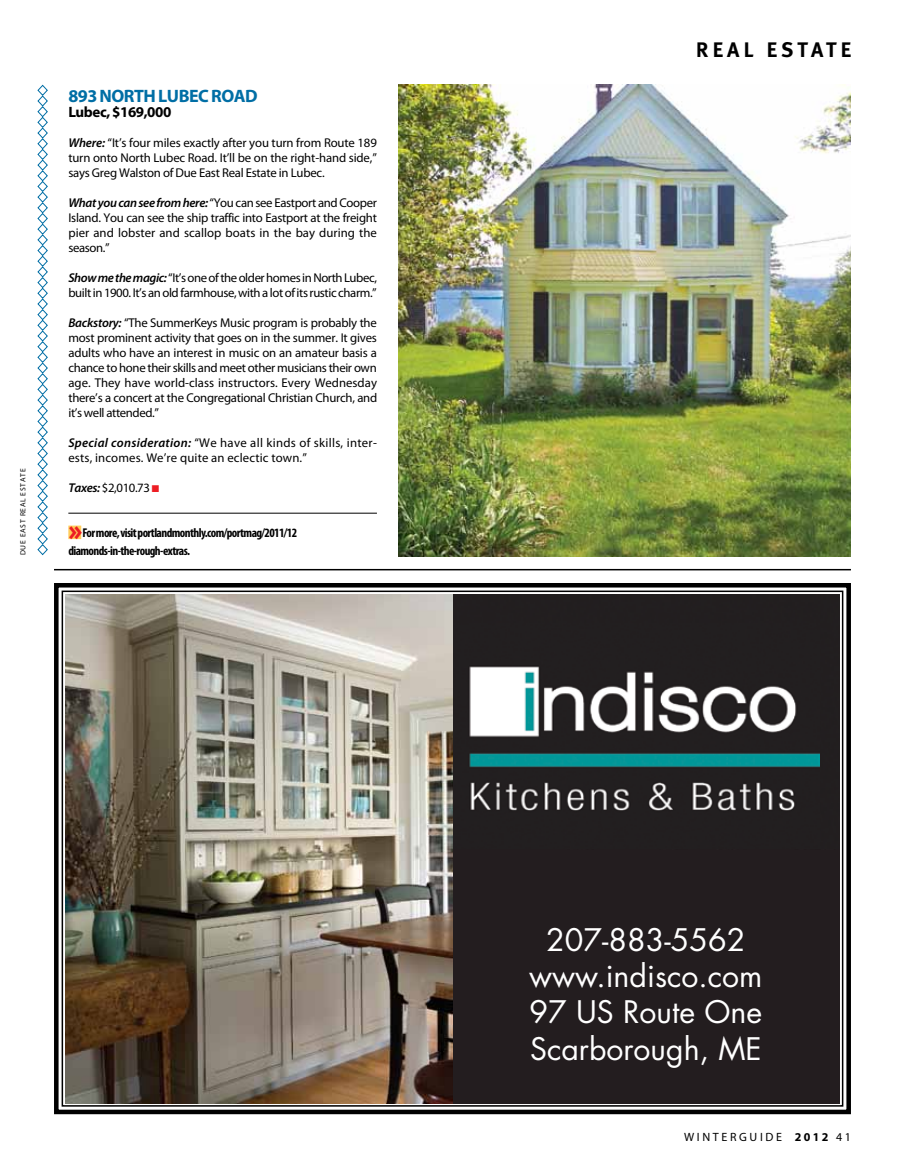
<style>
.page{position:relative;width:905px;height:1175px;background:#fff}
.page>*{position:absolute;margin:0;border:0;box-sizing:border-box;transform-origin:0 0}
.t1{font:30.3px/36.3px "Futura";color:#fff;text-align:center}
.t2{font:700 21px "Meta";letter-spacing:.19em;color:#000}
.t3{font:700 18px "Myriad Pro";letter-spacing:-.03em;color:#006ea5}
.t4{font:700 15px "Myriad Pro";letter-spacing:-.03em;color:#000}
.t5{font:12.75px/15px "Myriad Pro";letter-spacing:-.02em;color:#000;text-align:justify}
.t6{font:12.75px/15px "Myriad Pro";letter-spacing:.01em;color:#000}
.t7{font:700 condensed 12.75px/18px "Myriad Pro";letter-spacing:-.045em;color:#000}
.t8{font:12px "Myriad Pro";letter-spacing:.22em;color:#000}
.t9{font:7.5px "Myriad Pro";color:#000}
.s1{font-weight:600;font-style:italic}
.s2{color:#ed1d24}
.s3{font-family:"Meta";font-stretch:normal;font-size:21px;color:#ed1d24}
.s4{font-weight:700}
</style>
<div class="page">
<img style="left:54px;top:583px;width:796px;height:531px">
<svg style="left:37px;top:84px;width:11px;height:472px"></svg>
<img style="left:398px;top:85px;width:452px;height:471px">
<hr style="left:68px;top:513px;width:309px;height:1px;background:#000">
<div style="left:68px;top:525px;width:13px;height:14px;background:#ffcd5b"></div>
<hr style="left:54px;top:569px;width:796px;height:1px;background:#000">
<p class="t9" style="left:18px;top:555px;width:88px;rotate:-90deg">Due East Real Estate</p>
<h3 class="t3" style="left:68px;top:84px;width:191px">893 NORTH LUBEC ROAD</h3>
<p class="t4" style="left:68px;top:102px;width:105px">LUBEC, $169,000</p>
<p class="t5" style="left:68px;top:135px;width:310px"><span class="s1">Where:</span> “It’s four miles exactly after you turn from Route 189 turn onto North Lubec Road. It’ll be on the right-hand side,” says Greg Walston of Due East Real Estate in Lubec.</p>
<p class="t5" style="left:68px;top:195px;width:310px"><span class="s1">What you can see from here:</span> “You can see Eastport and Cooper Island. You can see the ship traffic into Eastport at the freight pier and lobster and scallop boats in the bay during the season.”</p>
<p class="t5" style="left:68px;top:270px;width:310px"><span class="s1">Show me the magic:</span>“It’s one of the older homes in North Lubec, built in 1900. It’s an old farmhouse, with a lot of its rustic charm.”</p>
<p class="t5" style="left:68px;top:315px;width:310px"><span class="s1">Backstory:</span> “The SummerKeys Music program is probably the most prominent activity that goes on in the summer. It gives adults who have an interest in music on an amateur basis a chance to hone their skills and meet other musicians their own age. They have world-class instructors. Every Wednesday there’s a concert at the Congregational Christian Church, and it’s well attended.”</p>
<p class="t6" style="left:68px;top:435px;width:310px"><span class="s1">Special consideration:</span> “We have all kinds of skills, inter&shy;ests, incomes. We’re quite an eclectic town.”</p>
<p class="t5" style="left:68px;top:480px;width:92px"><span class="s1">Taxes:</span> $2,010.73 <span class="s2">■</span></p>
<p class="t7" style="left:68px;top:523px;width:230px"><span class="s3">&gt;&gt;</span> For more, visit portlandmonthly.com/portmag/2011/12 diamonds-in-the-rough-extras.</p>
<h2 class="t2" style="left:696px;top:37px;width:156px">REAL ESTATE</h2>
<h1 class="t1" style="left:529px;top:921px;width:235px">207-883-5562 www.indisco.com<br>97 US Route One<br>Scarborough, ME</h1>
<p class="t8" style="left:684px;top:1129px;width:168px">Wint er guide <span class="s4">2012</span> 41</p>
</div>
